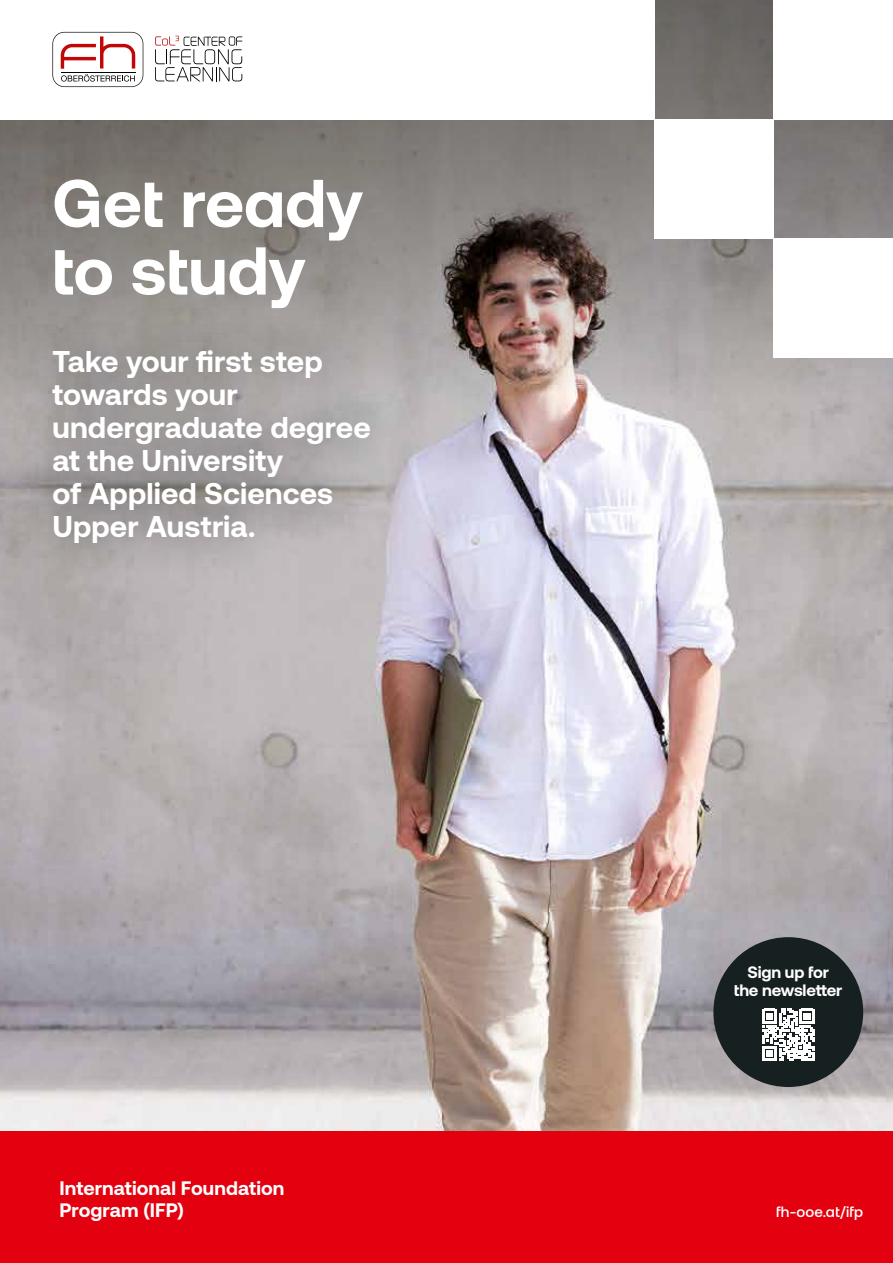
<style>
.page{position:relative;width:893px;height:1263px;background:#fff}
.page>*{position:absolute;margin:0;border:0;box-sizing:border-box;transform-origin:0 0}
.t1{font:700 67.5px/67.5px "Aeonik";letter-spacing:-.005em;color:#fff}
.t2{font:700 30px/33px "Aeonik";letter-spacing:.005em;color:#fff}
.t3{font:700 19.5px/22.5px "Aeonik";letter-spacing:.005em;color:#fff}
.t4{font:700 16.5px/18px "Aeonik";letter-spacing:-.01em;color:#fff;text-align:center}
.t5{font:500 15px "Aeonik";letter-spacing:.015em;color:#fff}
</style>
<div class="page">
<img style="left:0;top:398px;width:893px;height:733px">
<svg style="left:0;top:0;width:893px;height:398px"></svg>
<div style="left:13px;top:310px;width:397px;height:272px;background:#000;opacity:.58"></div>
<div style="left:655px;top:119px;width:119px;height:119px;background:#fff"></div>
<div style="left:774px;top:238px;width:119px;height:119px;background:#fff"></div>
<div style="left:774px;top:0;width:119px;height:119px;background:#fff"></div>
<div style="left:0;top:1131px;width:893px;height:132px;background:#e3000f"></div>
<div style="left:713px;top:937px;width:150px;height:150px;background:#172020;border-radius:50%"></div>
<svg style="left:762px;top:1009px;width:52px;height:52px"></svg>
<div style="left:0;top:0;width:655px;height:119px;background:#fff"></div>
<svg style="left:52px;top:32px;width:91px;height:55px"></svg>
<svg style="left:155px;top:36px;width:87px;height:46px"></svg>
<h1 class="t1" style="left:52px;top:169px;width:312px">Get ready to study</h1>
<p class="t2" style="left:52px;top:345px;width:320px">Take your first step towards your undergraduate degree at the University<br>of Applied Sciences<br>Upper Austria.</p>
<p class="t3" style="left:60px;top:1177px;width:226px">International Foundation<br>Program (IFP)</p>
<p class="t4" style="left:734px;top:963px;width:110px">Sign up for the newsletter</p>
<p class="t5" style="left:776px;top:1204px;width:89px">fh-ooe.at/ifp</p>
</div>
